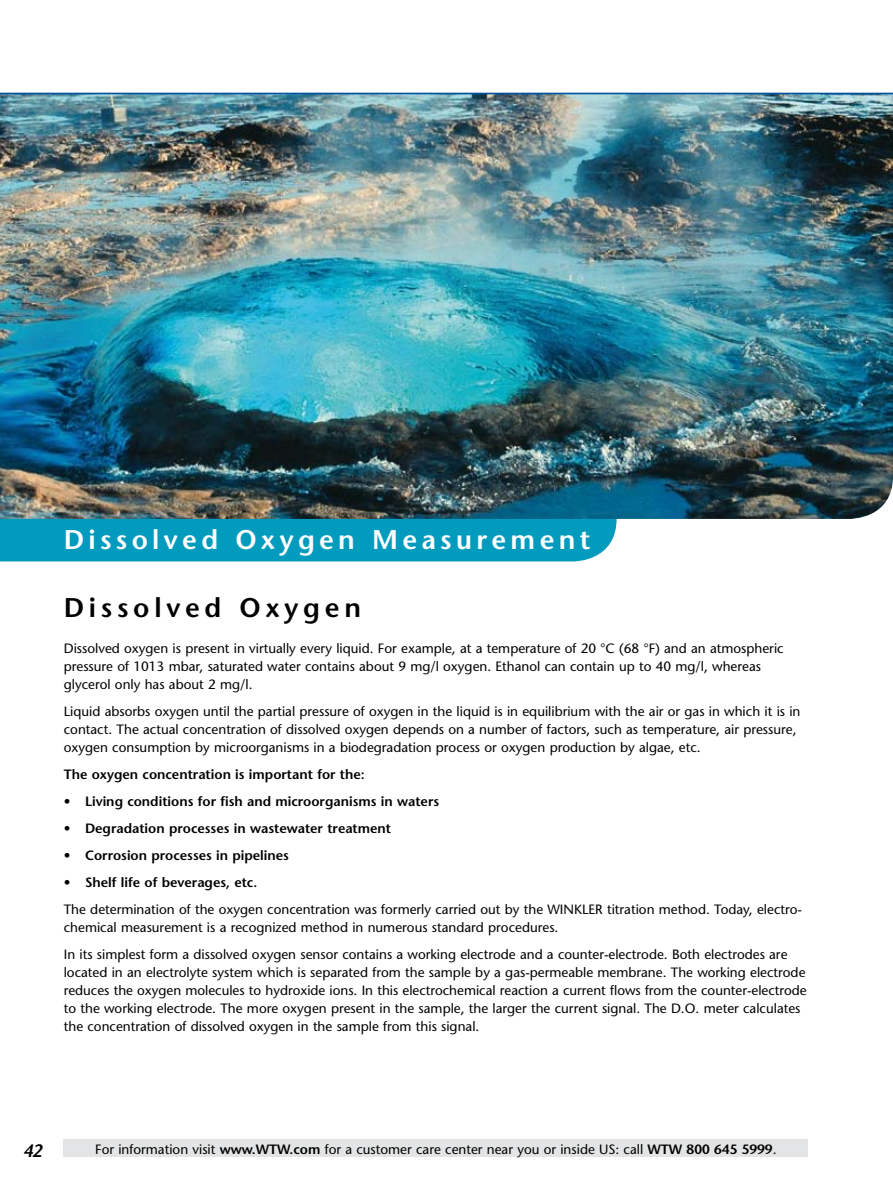
<style>
.page{position:relative;width:893px;height:1191px;background:#fff}
.page>*{position:absolute;margin:0;border:0;box-sizing:border-box;transform-origin:0 0}
.t1{font:600 27px "Stone Sans";letter-spacing:.16em;color:#fff}
.t2{font:600 27px "Stone Sans";letter-spacing:.175em;color:#000}
.t3{font:italic 600 18px "Stone Sans";color:#000}
.t4{font:13.5px/18px "Stone Sans";color:#000}
.t5{font:600 13.5px "Stone Sans";color:#000}
.s1{font-weight:400}
.s2{font-weight:600}
</style>
<div class="page">
<div style="left:0;top:519px;width:617px;height:42px;background:#009bbd"></div>
<img style="left:0;top:179px;width:893px;height:340px">
<img style="left:0;top:94px;width:893px;height:85px">
<div style="left:64px;top:1140px;width:744px;height:17px;background:#e3e4e5"></div>
<hr style="left:0;top:93px;width:893px;height:1px;background:#00519e">
<h1 class="t1" style="left:64px;top:523px;width:528px">Dissolved Oxygen Measurement</h1>
<h1 class="t2" style="left:64px;top:591px;width:299px">Dissolved Oxygen</h1>
<p class="t4" style="left:64px;top:639px;width:721px">Dissolved oxygen is present in virtually every liquid. For example, at a temperature of 20 °C (68 °F) and an atmospheric pressure of 1013 mbar, saturated water contains about 9 mg/l oxygen. Ethanol can contain up to 40 mg/l, whereas glycerol only has about 2 mg/l.</p>
<p class="t4" style="left:64px;top:702px;width:738px">Liquid absorbs oxygen until the partial pressure of oxygen in the liquid is in equilibrium with the air or gas in which it is in contact. The actual concentration of dissolved oxygen depends on a number of factors, such as temperature, air pressure, oxygen consumption by microorganisms in a biodegradation process or oxygen production by algae, etc.</p>
<p class="t5" style="left:64px;top:766px;width:302px">The oxygen concentration is important for the:</p>
<p class="t5" style="left:64px;top:793px;width:377px"><span class="s1">•</span> Living conditions for fish and microorganisms in waters</p>
<p class="t5" style="left:64px;top:820px;width:329px"><span class="s1">•</span> Degradation processes in wastewater treatment</p>
<p class="t5" style="left:64px;top:847px;width:227px"><span class="s1">•</span> Corrosion processes in pipelines</p>
<p class="t4" style="left:64px;top:868px;width:740px;line-height:27px">• <span class="s2">Shelf life of beverages, etc.<br></span>The determination of the oxygen concentration was formerly carried out by the WINKLER titration method. Today, electro-</p>
<p class="t4" style="left:64px;top:913px;width:725px;line-height:27px">chemical measurement is a recognized method in numerous standard procedures.<br>In its simplest form a dissolved oxygen sensor contains a working electrode and a counter-electrode. Both electrodes are</p>
<p class="t4" style="left:64px;top:963px;width:744px">located in an electrolyte system which is separated from the sample by a gas-permeable membrane. The working electrode reduces the oxygen molecules to hydroxide ions. In this electrochemical reaction a current flows from the counter-electrode to the working electrode. The more oxygen present in the sample, the larger the current signal. The D.O. meter calculates the concentration of dissolved oxygen in the sample from this signal.</p>
<h2 class="t3" style="left:23px;top:1139px;width:21px">42</h2>
<p class="t4" style="left:95px;top:1140px;width:683px">For information visit <span class="s2">www.WTW.com</span> for a customer care center near you or inside US: call <span class="s2">WTW 800 645 5999</span>.</p>
</div>
